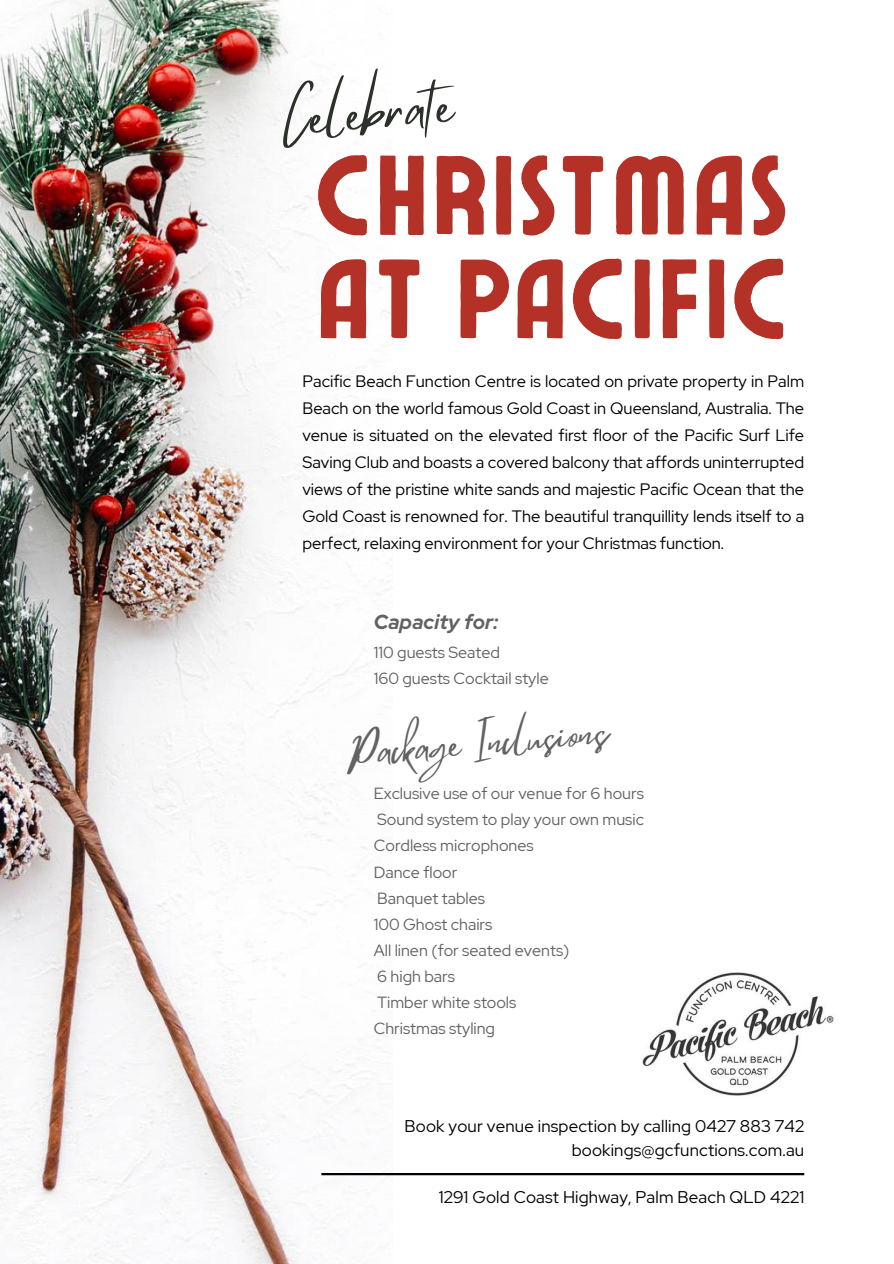
<style>
.page{position:relative;width:894px;height:1264px;background:#fff}
.page>*{position:absolute;margin:0;border:0;box-sizing:border-box;transform-origin:0 0}
.t1{font:112.5px/103.5px "Ayr Lucidity Condensed";color:#b33127}
.t2{font:54.6px "Mistrully";color:#2c322a}
.t3{font:38.4px "Mistrully";color:#626262}
.t4{font:italic 700 20.25px "Red Hat Display";letter-spacing:.01em;color:#626262}
.t5{font:16.95px/23.7px "Red Hat Display";letter-spacing:.01em;color:#000;text-align:right}
.t6{font:16.5px/27px "Red Hat Display";color:#000;text-align:justify}
.t7{font:16.05px/26.1px "Red Hat Display";color:#626262}
</style>
<div class="page">
<img style="left:0;top:0;width:392px;height:1263px">
<hr style="left:321px;top:1172px;width:483px;height:3px;background:#000">
<img style="left:642px;top:972px;width:192px;height:124px">
<h2 class="t2" style="left:275px;top:76px;width:175px;rotate:-5deg">Celebrate</h2>
<h1 class="t1" style="left:315px;top:138px;width:475px">CHRISTMAS<br>AT PACIFIC</h1>
<p class="t6" style="left:302px;top:368px;width:503px">Pacific Beach Function Centre is located on private property in Palm Beach on the world famous Gold Coast in Queensland, Australia. The venue is situated on the elevated first floor of the Pacific Surf Life Saving Club and boasts a covered balcony that affords uninterrupted views of the pristine white sands and majestic Pacific Ocean that the Gold Coast is renowned for. The beautiful tranquillity lends itself to a perfect, relaxing environment for your Christmas function.</p>
<p class="t4" style="left:374px;top:608px;width:126px">Capacity for:</p>
<p class="t7" style="left:374px;top:639px;width:176px">110 guests Seated<br>160 guests Cocktail style</p>
<h3 class="t3" style="left:344px;top:723px;width:263px;rotate:-5deg">Package Inclusions</h3>
<p class="t7" style="left:374px;top:780px;width:271px">Exclusive use of our venue for 6 hours<br>Sound system to play your own music<br>Cordless microphones<br>Dance floor<br>Banquet tables<br>100 Ghost chairs<br>All linen (for seated events)<br>6 high bars<br>Timber white stools<br>Christmas styling</p>
<p class="t5" style="left:404px;top:1113px;width:401px">Book your venue inspection by calling 0427 883 742 bookings@gcfunctions.com.au</p>
<p class="t5" style="left:438px;top:1184px;width:367px">1291 Gold Coast Highway, Palm Beach QLD 4221</p>
</div>
